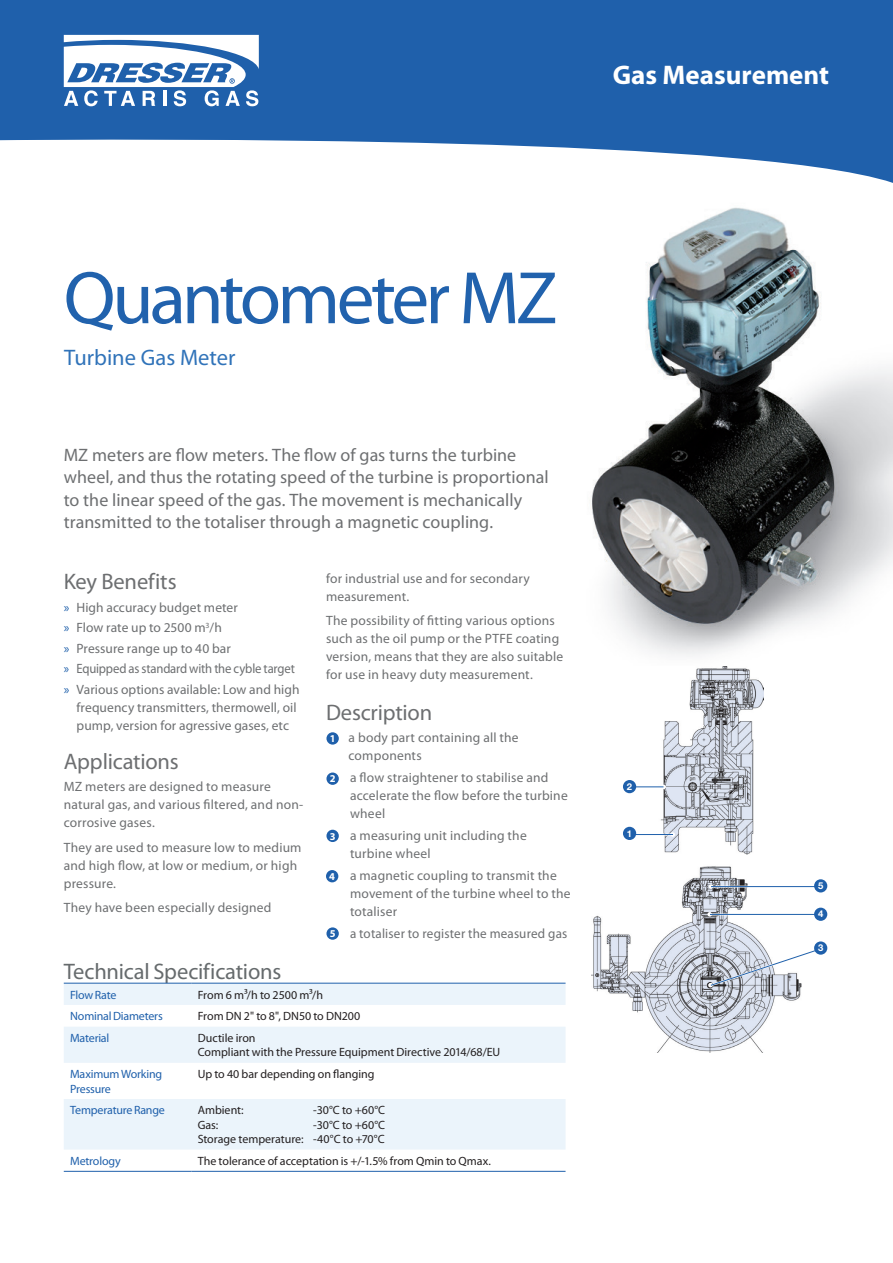
<style>
.page{position:relative;width:893px;height:1263px;background:#fff}
.page>*{position:absolute;margin:0;border:0;box-sizing:border-box;transform-origin:0 0}
.Headline_50_50{font:75px "Myriad Pro";letter-spacing:-.045em;color:#2162ad}
.Body_Copy_smaller{font:700 27px "Myriad Pro";color:#fff}
.Section_Title{font:22.5px "Myriad Pro";letter-spacing:-.01em;color:#6d6f71}
.Table_Title{font:22.5px "Myriad Pro";letter-spacing:-.01em;color:#666b6d}
.Subhead{font:22.5px "Myriad Pro";color:#3073b9}
.Introduction_Copy{font:18px/22.5px "Myriad Pro";color:#6d6f71}
.Body_Copy_9_12{font:13.5px/18px "Myriad Pro";letter-spacing:.01em;color:#6d6f71}
.Body_Copy_9_12-2{font:13.5px "Myriad Pro";letter-spacing:-.015em;color:#6d6f71;scale:.94 1}
.Table_Body{font:12px "Myriad Pro";letter-spacing:-.005em;color:#231f20}
.Table_1_Header{font:12px/14.4px "Myriad Pro";letter-spacing:-.02em;color:#1f60ab}
.bullet{font:700 10.5px "Myriad Pro";color:#fff}
.t1{font:700 9.45px "Helvetica Neue LT Std";color:#fff}
.s1{color:#1f60ab}
</style>
<div class="page">
<img style="left:591px;top:207px;width:302px;height:449px">
<svg style="left:64px;top:984px;width:502px;height:165px;fill:#ebf4fb"></svg>
<hr style="left:64px;top:983px;width:127px;height:1px;background:#1f60ab">
<hr style="left:191px;top:983px;width:375px;height:1px;background:#1f60ab">
<hr style="left:64px;top:1171px;width:127px;height:1px;background:#1f60ab">
<hr style="left:191px;top:1171px;width:375px;height:1px;background:#1f60ab">
<div style="left:326px;top:732px;width:13px;height:13px;background:#1f60ab;border-radius:50%"></div>
<div style="left:326px;top:772px;width:13px;height:13px;background:#1f60ab;border-radius:50%"></div>
<div style="left:326px;top:927px;width:13px;height:13px;background:#1f60ab;border-radius:50%"></div>
<div style="left:326px;top:830px;width:13px;height:12px;background:#1f60ab;border-radius:50%"></div>
<div style="left:326px;top:870px;width:12px;height:12px;background:#1f60ab;border-radius:50%"></div>
<img style="left:660px;top:666px;width:103px;height:189px">
<hr style="left:631px;top:786px;width:32px;height:2px;background:#fff">
<hr style="left:632px;top:833px;width:41px;height:2px;background:#fff">
<svg style="left:661px;top:785px;width:5px;height:4px"></svg>
<hr style="left:631px;top:786px;width:32px;height:1px;background:#1f60ab">
<svg style="left:671px;top:832px;width:4px;height:5px"></svg>
<hr style="left:632px;top:834px;width:41px;height:1px;background:#1f60ab">
<img style="left:591px;top:866px;width:237px;height:186px">
<svg style="left:707px;top:884px;width:115px;height:104px"></svg>
<div style="left:623px;top:827px;width:13px;height:13px;background:#1f60ab;border-radius:50%"></div>
<div style="left:623px;top:780px;width:13px;height:13px;background:#1f60ab;border-radius:50%"></div>
<div style="left:814px;top:941px;width:13px;height:14px;background:#1f60ab;border-radius:50%"></div>
<div style="left:814px;top:908px;width:13px;height:13px;background:#1f60ab;border-radius:50%"></div>
<div style="left:814px;top:879px;width:13px;height:13px;background:#1f60ab;border-radius:50%"></div>
<svg style="left:0;top:0;width:893px;height:183px;fill:#1f60ab"></svg>
<svg style="left:64px;top:35px;width:195px;height:71px"></svg>
<p class="Body_Copy_smaller" style="left:613px;top:57px;width:218px">Gas Measurement</p>
<p class="Headline_50_50" style="left:64px;top:252px;width:495px">Quantometer MZ</p>
<p class="Subhead" style="left:64px;top:343px;width:173px">Turbine Gas Meter</p>
<p class="Introduction_Copy" style="left:64px;top:443px;width:486px">MZ meters are flow meters. The flow of gas turns the turbine wheel, and thus the rotating speed of the turbine is proportional to the linear speed of the gas. The movement is mechanically transmitted to the totaliser through a magnetic coupling.</p>
<p class="Section_Title" style="left:64px;top:568px;width:114px">Key Benefits</p>
<p class="Body_Copy_9_12" style="left:64px;top:598px;width:176px"><span class="s1">»</span> High accuracy budget meter</p>
<p class="Body_Copy_9_12" style="left:64px;top:618px;width:160px"><span class="s1">»</span> Flow rate up to 2500 m<sup>3</sup>/h</p>
<p class="Body_Copy_9_12" style="left:64px;top:639px;width:169px"><span class="s1">»</span> Pressure range up to 40 bar</p>
<p class="Body_Copy_9_12-2" style="left:64px;top:660px;width:247px"><span class="s1">»</span> Equipped as standard with the cyble target</p>
<p class="Body_Copy_9_12" style="left:77px;top:680px;width:225px;text-indent:-13px"><span class="s1">»</span> Various options available: Low and high frequency transmitters, thermowell, oil pump, version for agressive gases, etc</p>
<p class="Section_Title" style="left:64px;top:747px;width:116px">Applications</p>
<p class="Body_Copy_9_12" style="left:64px;top:777px;width:241px">MZ meters are designed to measure natural gas, and various filtered, and non&shy;corrosive gases.</p>
<p class="Body_Copy_9_12" style="left:64px;top:838px;width:239px">They are used to measure low to medium and high flow, at low or medium, or high pressure.</p>
<p class="Body_Copy_9_12" style="left:64px;top:898px;width:209px">They have been especially designed</p>
<p class="Body_Copy_9_12" style="left:326px;top:569px;width:205px">for industrial use and for secondary measurement.</p>
<p class="Body_Copy_9_12" style="left:326px;top:611px;width:239px">The possibility of fitting various options such as the oil pump or the PTFE coating version, means that they are also suitable for use in heavy duty measurement.</p>
<p class="Section_Title" style="left:326px;top:698px;width:108px">Description</p>
<p class="Body_Copy_9_12" style="left:348px;top:728px;width:172px">a body part containing all the components</p>
<p class="Body_Copy_9_12" style="left:350px;top:768px;width:219px">a flow straightener to stabilise and accelerate the flow before the turbine wheel</p>
<p class="Body_Copy_9_12" style="left:350px;top:826px;width:178px">a measuring unit including the turbine wheel</p>
<p class="Body_Copy_9_12" style="left:350px;top:866px;width:222px">a magnetic coupling to transmit the movement of the turbine wheel to the totaliser</p>
<p class="Body_Copy_9_12" style="left:350px;top:924px;width:219px">a totaliser to register the measured gas</p>
<p class="bullet" style="left:330px;top:732px;width:7px">1</p>
<p class="bullet" style="left:330px;top:772px;width:7px">2</p>
<p class="bullet" style="left:330px;top:829px;width:7px">3</p>
<p class="bullet" style="left:329px;top:870px;width:7px">4</p>
<p class="bullet" style="left:330px;top:927px;width:7px">5</p>
<p class="Table_Title" style="left:64px;top:957px;width:219px">Technical Specifications</p>
<p class="Table_1_Header" style="left:70px;top:987px;width:48px">Flow Rate</p>
<p class="Table_Body" style="left:198px;top:987px;width:127px">From 6 m³/h to 2500 m³/h</p>
<p class="Table_1_Header" style="left:70px;top:1009px;width:94px">Nominal Diameters</p>
<p class="Table_Body" style="left:198px;top:1009px;width:164px">From DN 2" to 8", DN50 to DN200</p>
<p class="Table_1_Header" style="left:70px;top:1031px;width:41px">Material</p>
<p class="Table_Body" style="left:198px;top:1031px;width:59px">Ductile iron</p>
<p class="Table_Body" style="left:198px;top:1045px;width:304px">Compliant with the Pressure Equipment Directive 2014/68/EU</p>
<p class="Table_1_Header" style="left:70px;top:1067px;width:94px">Maximum Working<br>Pressure</p>
<p class="Table_Body" style="left:198px;top:1067px;width:178px">Up to 40 bar depending on flanging</p>
<p class="Table_1_Header" style="left:70px;top:1103px;width:96px">Temperature Range</p>
<p class="Table_Body" style="left:198px;top:1103px;width:47px">Ambient:</p>
<p class="Table_Body" style="left:313px;top:1103px;width:73px">-30°C to +60°C</p>
<p class="Table_Body" style="left:198px;top:1117px;width:22px">Gas:</p>
<p class="Table_Body" style="left:313px;top:1117px;width:73px">-30°C to +60°C</p>
<p class="Table_Body" style="left:198px;top:1132px;width:188px">Storage temperature: -40°C to +70°C</p>
<p class="Table_1_Header" style="left:70px;top:1153px;width:52px">Metrology</p>
<p class="Table_Body" style="left:198px;top:1153px;width:295px">The tolerance of acceptation is +/-1.5% from Qmin to Qmax.</p>
<p class="t1" style="left:627px;top:780px;width:7px">2</p>
<p class="t1" style="left:627px;top:827px;width:7px">1</p>
<p class="t1" style="left:818px;top:880px;width:7px">5</p>
<p class="t1" style="left:818px;top:908px;width:7px">4</p>
<p class="t1" style="left:818px;top:942px;width:7px">3</p>
</div>
